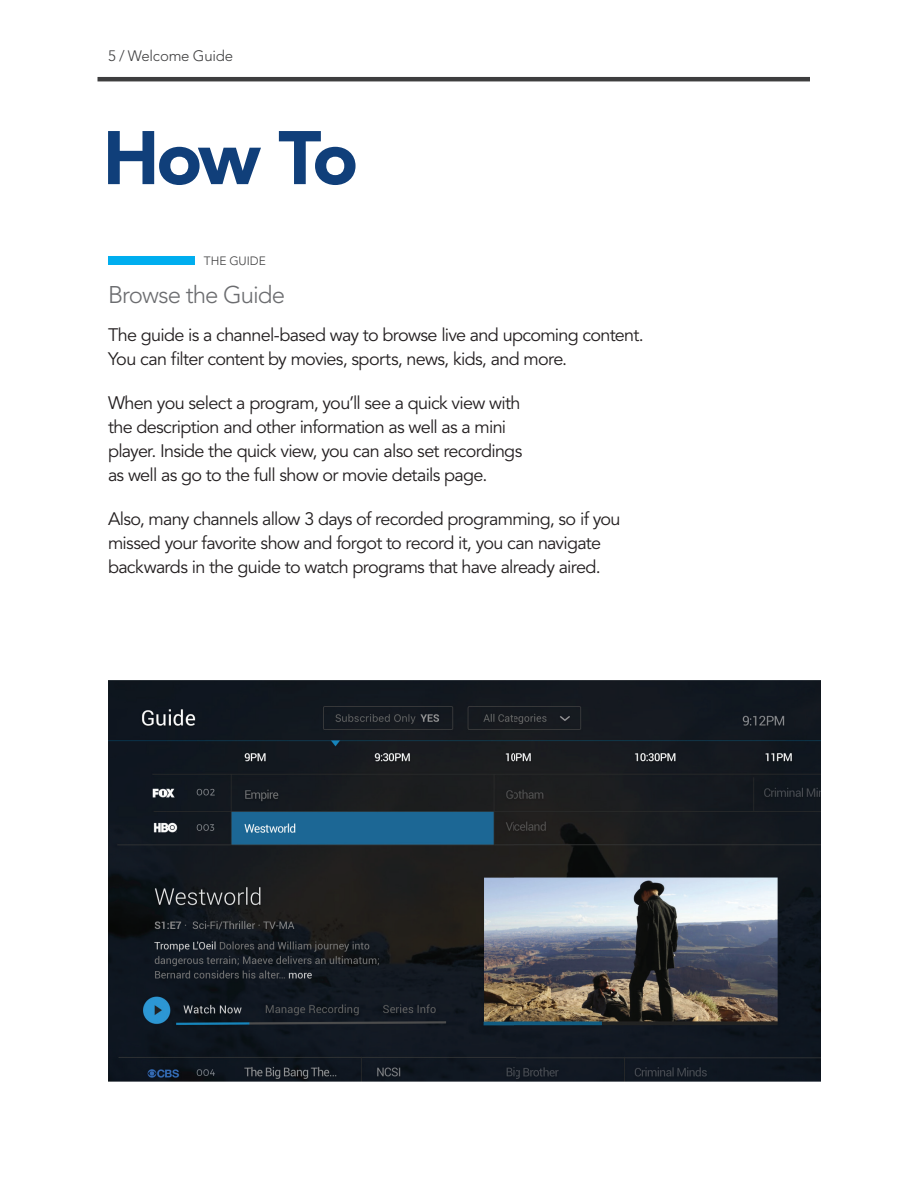
<style>
.page{position:relative;width:918px;height:1188px;background:#fff}
.page>*{position:absolute;margin:0;border:0;box-sizing:border-box;transform-origin:0 0}
.t1{font:900 75px "Avenir LT Std";color:#103f7a}
.t2{font:300 24px "Avenir LT Std";letter-spacing:-.045em;color:#6c6d70}
.t3{font:18px/24px "Avenir LT Std";letter-spacing:-.04em;color:#231f20}
.t4{font:300 15px "Avenir LT Std";letter-spacing:-.015em;color:#3e3e3f}
.t5{font:300 12px "Avenir LT Std";color:#3e3e3f}
</style>
<div class="page">
<img style="left:108px;top:680px;width:712px;height:401px">
<div style="left:108px;top:256px;width:87px;height:9px;background:#00aeef"></div>
<hr style="left:98px;top:77px;width:712px;height:4px;background:#3e3e3f">
<p class="t4" style="left:108px;top:47px;width:127px">5 / Welcome Guide</p>
<h1 class="t1" style="left:103px;top:113px;width:257px">How To</h1>
<p class="t5" style="left:204px;top:254px;width:64px">THE GUIDE</p>
<h2 class="t2" style="left:108px;top:281px;width:179px">Browse the Guide</h2>
<p class="t3" style="left:108px;top:323px;width:537px">The guide is a channel-based way to browse live and upcoming content.<br>You can filter content by movies, sports, news, kids, and more.</p>
<p class="t3" style="left:108px;top:391px;width:416px">When you select a program, you’ll see a quick view with the description and other information as well as a mini player. Inside the quick view, you can also set recordings as well as go to the full show or movie details page.</p>
<p class="t3" style="left:108px;top:508px;width:514px">Also, many channels allow 3 days of recorded programming, so if you missed your favorite show and forgot to record it, you can navigate backwards in the guide to watch programs that have already aired.</p>
</div>
